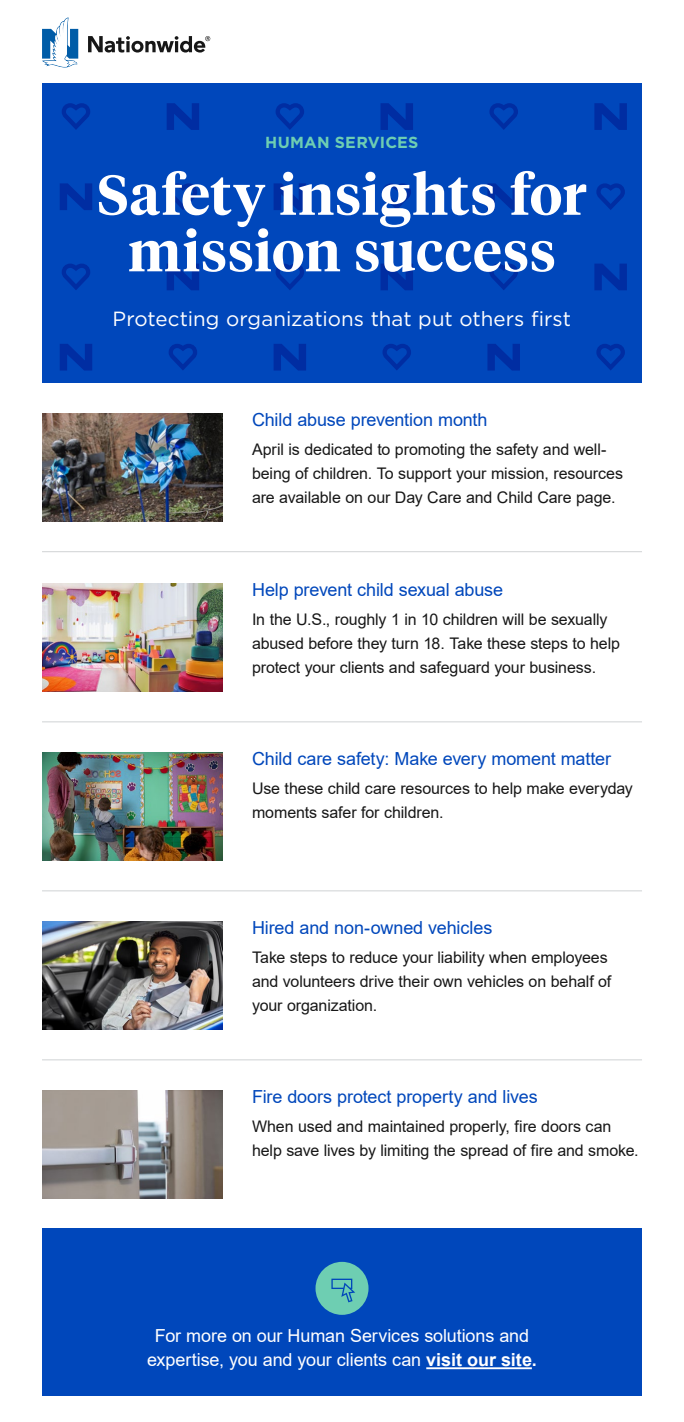
<style>
.page{position:relative;width:684px;height:1422px;background:#fff}
.page>*{position:absolute;margin:0;border:0;box-sizing:border-box;transform-origin:0 0}
.p_body_text_16_24{font:600 56px/56.5px "Tiempos Headline";letter-spacing:.015em;color:#fff;text-align:center}
.p_body_text_16_24-2{font:20.5px "Gotham";color:#fff}
.h3_subhead_link_18_2{font:18px "Arial";letter-spacing:-.005em;color:#0047bb}
.white_h3_subhead_18{font:18px/24px "Arial";letter-spacing:-.005em;color:#fff;text-align:center}
.p_body_text_16_24-3{font:16px/24px "Arial";letter-spacing:-.005em;color:#171717}
.p_body_text_16_24-4{font:700 16px "Gotham";letter-spacing:.01em;color:#6eceb2}
.s1{font-weight:700}
</style>
<div class="page">
<svg style="left:88px;top:36px;width:122px;height:17px"></svg>
<svg style="left:42px;top:18px;width:36px;height:50px"></svg>
<div style="left:42px;top:83px;width:600px;height:300px;background:#0047bb"></div>
<svg style="left:62px;top:103px;width:28px;height:27px"></svg>
<svg style="left:167px;top:103px;width:32px;height:27px"></svg>
<svg style="left:60px;top:183px;width:32px;height:27px"></svg>
<svg style="left:62px;top:264px;width:28px;height:26px"></svg>
<svg style="left:169px;top:183px;width:28px;height:27px"></svg>
<svg style="left:167px;top:264px;width:32px;height:26px"></svg>
<svg style="left:489px;top:103px;width:29px;height:27px"></svg>
<svg style="left:594px;top:103px;width:33px;height:27px"></svg>
<svg style="left:489px;top:264px;width:29px;height:26px"></svg>
<svg style="left:487px;top:183px;width:33px;height:27px"></svg>
<svg style="left:594px;top:264px;width:33px;height:26px"></svg>
<svg style="left:596px;top:183px;width:29px;height:27px"></svg>
<svg style="left:276px;top:103px;width:28px;height:27px"></svg>
<svg style="left:381px;top:103px;width:32px;height:27px"></svg>
<svg style="left:276px;top:264px;width:28px;height:26px"></svg>
<svg style="left:274px;top:183px;width:32px;height:27px"></svg>
<svg style="left:381px;top:264px;width:32px;height:26px"></svg>
<svg style="left:383px;top:183px;width:28px;height:27px"></svg>
<svg style="left:60px;top:344px;width:32px;height:27px"></svg>
<svg style="left:169px;top:344px;width:28px;height:26px"></svg>
<svg style="left:487px;top:344px;width:33px;height:27px"></svg>
<svg style="left:596px;top:344px;width:29px;height:26px"></svg>
<svg style="left:274px;top:344px;width:32px;height:27px"></svg>
<svg style="left:383px;top:344px;width:28px;height:26px"></svg>
<hr style="left:42px;top:551px;width:600px;height:1px;background:#d0d3d4">
<hr style="left:42px;top:721px;width:600px;height:1px;background:#d0d3d4">
<hr style="left:42px;top:890px;width:600px;height:1px;background:#d0d3d4">
<hr style="left:42px;top:1059px;width:600px;height:1px;background:#d0d3d4">
<img style="left:42px;top:413px;width:180px;height:108px">
<img style="left:42px;top:583px;width:180px;height:108px">
<img style="left:42px;top:752px;width:180px;height:108px">
<img style="left:42px;top:921px;width:180px;height:108px">
<img style="left:42px;top:1090px;width:180px;height:108px">
<div style="left:42px;top:1228px;width:600px;height:168px;background:#0047bb"></div>
<hr style="left:426px;top:1367px;width:106px;height:2px;background:#fff">
<svg style="left:316px;top:1262px;width:53px;height:53px"></svg>
<p class="p_body_text_16_24-4" style="left:265px;top:132px;width:155px">HUMAN SERVICES</p>
<p class="p_body_text_16_24" style="left:97px;top:164px;width:491px">Safety insights for mission success</p>
<p class="p_body_text_16_24-2" style="left:113px;top:306px;width:460px">Protecting organizations that put others first</p>
<p class="h3_subhead_link_18_2" style="left:252px;top:408px;width:237px">Child abuse prevention month</p>
<p class="p_body_text_16_24-3" style="left:252px;top:438px;width:373px">April is dedicated to promoting the safety and well&shy;being of children. To support your mission, resources are available on our Day Care and Child Care page.</p>
<p class="h3_subhead_link_18_2" style="left:252px;top:578px;width:253px">Help prevent child sexual abuse</p>
<p class="p_body_text_16_24-3" style="left:252px;top:608px;width:369px">In the U.S., roughly 1 in 10 children will be sexually abused before they turn 18. Take these steps to help protect your clients and safeguard your business.</p>
<p class="h3_subhead_link_18_2" style="left:252px;top:747px;width:361px">Child care safety: Make every moment matter</p>
<p class="p_body_text_16_24-3" style="left:252px;top:777px;width:382px">Use these child care resources to help make everyday moments safer for children.</p>
<p class="h3_subhead_link_18_2" style="left:252px;top:916px;width:242px">Hired and non-owned vehicles</p>
<p class="p_body_text_16_24-3" style="left:252px;top:946px;width:361px">Take steps to reduce your liability when employees and volunteers drive their own vehicles on behalf of your organization.</p>
<p class="h3_subhead_link_18_2" style="left:252px;top:1085px;width:287px">Fire doors protect property and lives</p>
<p class="p_body_text_16_24-3" style="left:252px;top:1115px;width:388px">When used and maintained properly, fire doors can help save lives by limiting the spread of fire and smoke.</p>
<p class="white_h3_subhead_18" style="left:147px;top:1324px;width:391px">For more on our Human Services solutions and expertise, you and your clients can <span class="s1">visit our site.</span></p>
</div>
